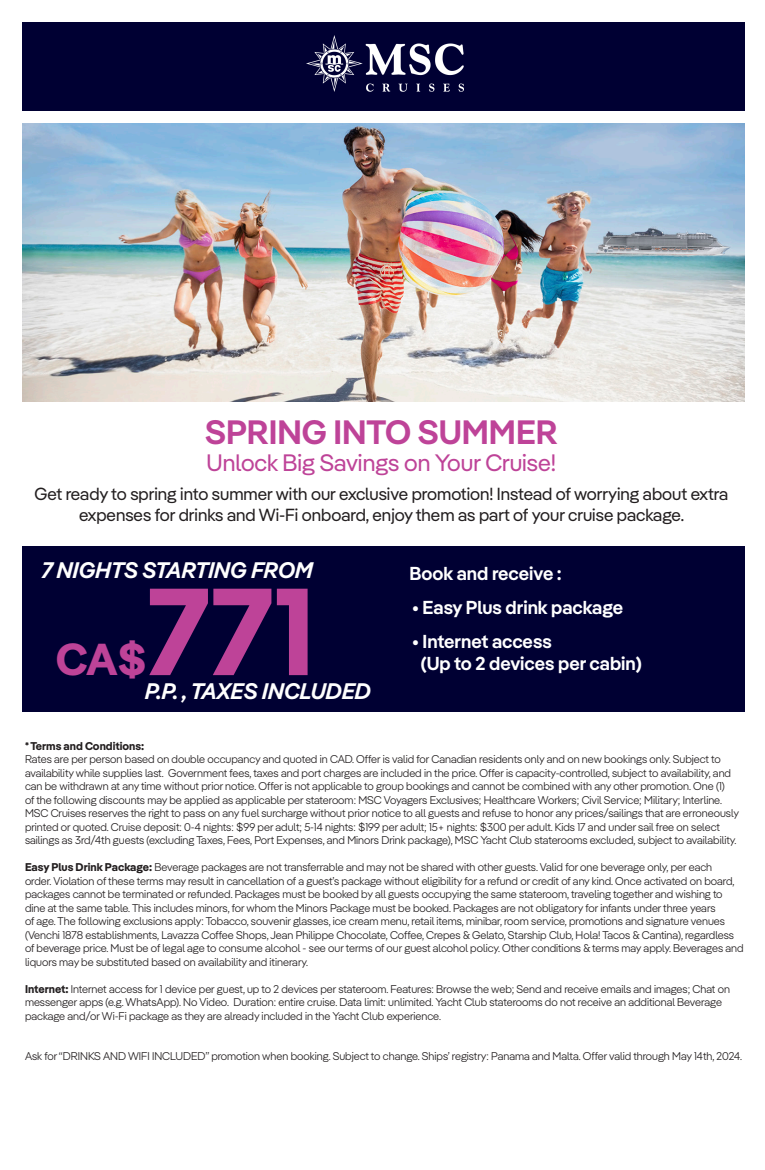
<style>
.page{position:relative;width:765px;height:1170px;background:#fff}
.page>*{position:absolute;margin:0;border:0;box-sizing:border-box;transform-origin:0 0}
.t1{font:700 123.5px "MSC Pangea";color:#be4398}
.t2{font:700 44.62px "MSC Pangea";color:#be4398}
.t3{font:600 33.75px "MSC Pangea";color:#be4398}
.t4{font:23.75px "MSC Pangea";color:#be4398}
.t5{font:italic 600 22.5px "MSC Pangea";color:#fff}
.t6{font:600 18.75px/22.5px "MSC Pangea";color:#fff}
.t7{font:17.5px/21px "MSC Pangea";color:#231f20;text-align:center}
.t8{font:300 11.25px/13.5px "MSC Pangea";color:#231f20}
.t9{font:700 11.25px "MSC Pangea";color:#231f20}
.s1{font-weight:700}
</style>
<div class="page">
<div style="left:22px;top:546px;width:723px;height:166px;background:#003"></div>
<div style="left:22px;top:22px;width:723px;height:89px;background:#003"></div>
<img style="left:307px;top:36px;width:156px;height:56px">
<img style="left:22px;top:123px;width:723px;height:278px">
<p class="t3" style="left:205px;top:407px;width:354px">SPRING INTO SUMMER</p>
<p class="t4" style="left:207px;top:446px;width:351px">Unlock Big Savings on Your Cruise!</p>
<p class="t7" style="left:34px;top:483px;width:695px">Get ready to spring into summer with our exclusive promotion! Instead of worrying about extra expenses for drinks and Wi-Fi onboard, enjoy them as part of your cruise package.</p>
<p class="t5" style="left:41px;top:554px;width:273px">7 NIGHTS STARTING FROM</p>
<p class="t1" style="left:147px;top:541px;width:170px">771</p>
<p class="t2" style="left:56px;top:627px;width:92px">CA$</p>
<p class="t5" style="left:145px;top:674px;width:227px">P.P. , TAXES INCLUDED</p>
<p class="t6" style="left:410px;top:561px;width:154px">Book and receive :</p>
<p class="t6" style="left:412px;top:595px;width:213px">• Easy Plus drink package</p>
<p class="t6" style="left:421px;top:629px;width:222px;text-indent:-9px">• Internet access<br>(Up to 2 devices per cabin)</p>
<p class="t9" style="left:25px;top:737px;width:121px">* Terms and Conditions:</p>
<p class="t8" style="left:25px;top:752px;width:715px">Rates are per person based on double occupancy and quoted in CAD. Offer is valid for Canadian residents only and on new bookings only. Subject to availability while supplies last. Government fees, taxes and port charges are included in the price. Offer is capacity-controlled, subject to availability, and can be withdrawn at any time without prior notice. Offer is not applicable to group bookings and cannot be combined with any other promotion. One (1)<br>of the following discounts may be applied as applicable per stateroom: MSC Voyagers Exclusives; Healthcare Workers; Civil Service; Military; Interline.<br>MSC Cruises reserves the right to pass on any fuel surcharge without prior notice to all guests and refuse to honor any prices/sailings that are erroneously printed or quoted. Cruise deposit: 0-4 nights: $99 per adult; 5-14 nights: $199 per adult; 15+ nights: $300 per adult. Kids 17 and under sail free on select sailings as 3rd/4th guests (excluding Taxes, Fees, Port Expenses, and Minors Drink package), MSC Yacht Club staterooms excluded, subject to availability.</p>
<p class="t8" style="left:25px;top:860px;width:720px"><span class="s1">Easy Plus Drink Package:</span> Beverage packages are not transferrable and may not be shared with other guests. Valid for one beverage only, per each<br>order. Violation of these terms may result in cancellation of a guest’s package without eligibility for a refund or credit of any kind. Once activated on board, packages cannot be terminated or refunded. Packages must be booked by all guests occupying the same stateroom, traveling together and wishing to dine at the same table. This includes minors, for whom the Minors Package must be booked. Packages are not obligatory for infants under three years<br>of age. The following exclusions apply: Tobacco, souvenir glasses, ice cream menu, retail items, minibar, room service, promotions and signature venues (Venchi 1878 establishments, Lavazza Coffee Shops, Jean Philippe Chocolate, Coffee, Crepes &amp; Gelato, Starship Club, Hola! Tacos &amp; Cantina), regardless of beverage price. Must be of legal age to consume alcohol - see our terms of our guest alcohol policy. Other conditions &amp; terms may apply. Beverages and liquors may be substituted based on availability and itinerary.</p>
<p class="t8" style="left:25px;top:981px;width:707px"><span class="s1">Internet:</span> Internet access for 1 device per guest, up to 2 devices per stateroom. Features: Browse the web; Send and receive emails and images; Chat on messenger apps (e.g. WhatsApp). No Video. Duration: entire cruise. Data limit: unlimited. Yacht Club staterooms do not receive an additional Beverage package and/or Wi-Fi package as they are already included in the Yacht Club experience.</p>
<p class="t8" style="left:25px;top:1049px;width:719px">Ask for “DRINKS AND WIFI INCLUDED” promotion when booking. Subject to change. Ships’ registry: Panama and Malta. Offer valid through May 14th, 2024.</p>
</div>
